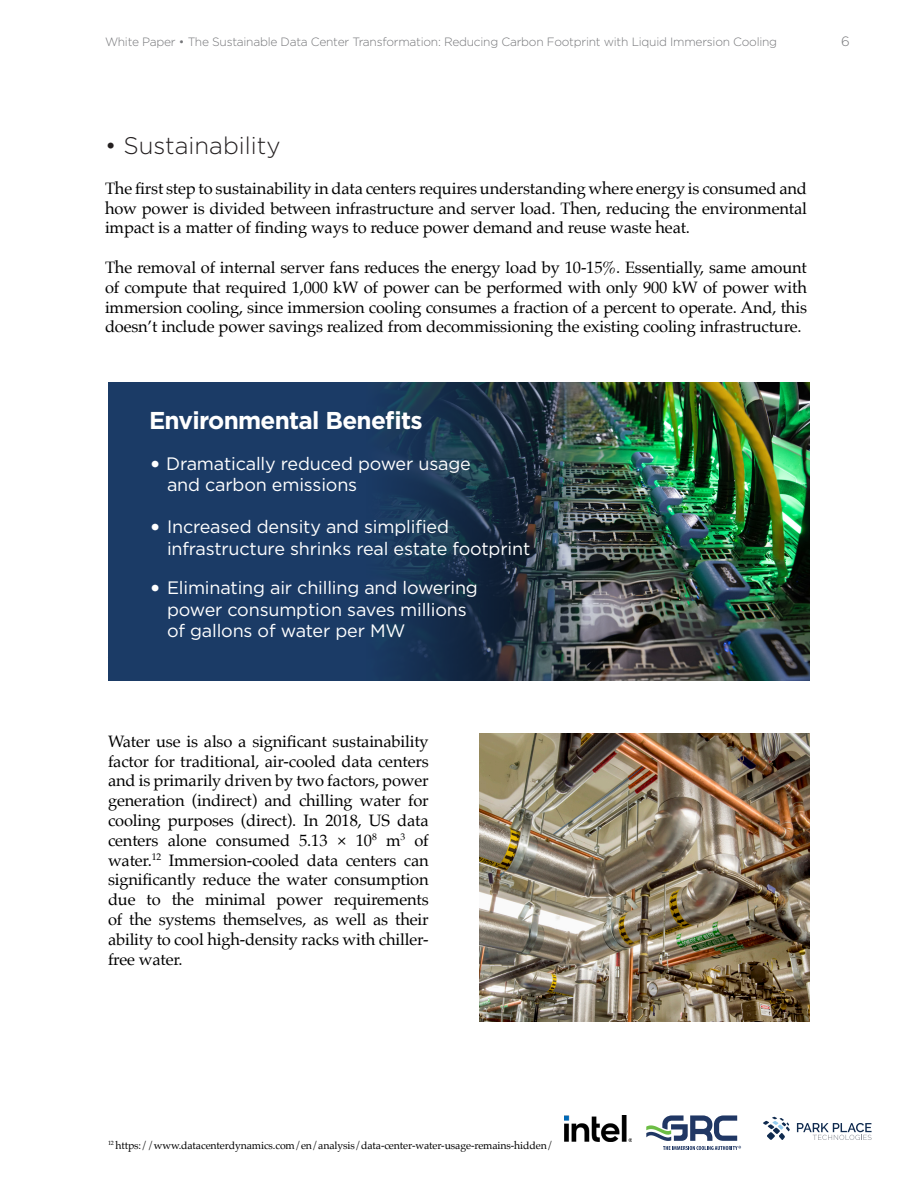
<style>
.page{position:relative;width:918px;height:1188px;background:#fff}
.page>*{position:absolute;margin:0;border:0;box-sizing:border-box;transform-origin:0 0}
.t1{font:700 24.45px "Gotham";letter-spacing:-.03em;color:#fff}
.t2{font:300 24px "Gotham";color:#231f20}
.t3{font:18px "Gotham";letter-spacing:-.01em;color:#fff}
.t4{font:16.5px/19.8px "Palatino";letter-spacing:-.01em;color:#000;text-align:justify}
.t5{font:300 13.5px "Gotham";color:#757679}
.t6{font:300 12px "Gotham";letter-spacing:-.02em;color:#757679}
.t7{font:10.5px "Palatino";letter-spacing:-.01em;color:#000}
.s1{font-size:25.5px}
</style>
<div class="page">
<img style="left:479px;top:733px;width:331px;height:288px">
<img style="left:638px;top:383px;width:172px;height:298px">
<img style="left:108px;top:383px;width:530px;height:298px">
<svg style="left:646px;top:1115px;width:95px;height:35px"></svg>
<img style="left:565px;top:1115px;width:66px;height:26px">
<svg style="left:797px;top:1123px;width:75px;height:17px"></svg>
<svg style="left:763px;top:1117px;width:27px;height:23px"></svg>
<p class="t6" style="left:105px;top:35px;width:674px">White Paper • The Sustainable Data Center Transformation: Reducing Carbon Footprint with Liquid Immersion Cooling</p>
<p class="t5" style="left:841px;top:33px;width:10px">6</p>
<p class="t2" style="left:105px;top:131px;width:177px">• Sustainability</p>
<p class="t4" style="left:105px;top:178px;width:704px">The first step to sustainability in data centers requires understanding where energy is consumed and how power is divided between infrastructure and server load. Then, reducing the environmental impact is a matter of finding ways to reduce power demand and reuse waste heat.</p>
<p class="t4" style="left:105px;top:257px;width:704px">The removal of internal server fans reduces the energy load by 10-15%. Essentially, same amount of compute that required 1,000 kW of power can be performed with only 900 kW of power with immersion cooling, since immersion cooling consumes a fraction of a percent to operate. And, this doesn’t include power savings realized from decommissioning the existing cooling infrastructure.</p>
<p class="t1" style="left:149px;top:404px;width:275px">Environmental Benefits</p>
<p class="t3" style="left:149px;top:452px;width:323px"><span class="s1">•</span> Dramatically reduced power usage</p>
<p class="t3" style="left:167px;top:473px;width:192px">and carbon emissions</p>
<p class="t3" style="left:149px;top:515px;width:301px"><span class="s1">•</span> Increased density and simplified</p>
<p class="t3" style="left:167px;top:537px;width:365px">infrastructure shrinks real estate footprint</p>
<p class="t3" style="left:149px;top:576px;width:330px"><span class="s1">•</span> Eliminating air chilling and lowering</p>
<p class="t3" style="left:167px;top:598px;width:301px">power consumption saves millions</p>
<p class="t3" style="left:167px;top:619px;width:240px">of gallons of water per MW</p>
<p class="t4" style="left:108px;top:731px;width:322px">Water use is also a significant sustainability factor for traditional, air-cooled data centers and is primarily driven by two factors, power generation (indirect) and chilling water for cooling purposes (direct). In 2018, US data centers alone consumed 5.13 × 10<sup>8</sup> m<sup>3</sup> of water.<sup>12</sup> Immersion-cooled data centers can significantly reduce the water consumption due to the minimal power requirements of the systems themselves, as well as their ability to cool high-density racks with chiller&shy;free water.</p>
<p class="t7" style="left:108px;top:1137px;width:447px"><sup>12</sup> https://www.datacenterdynamics.com/en/analysis/data-center-water-usage-remains-hidden/</p>
</div>
